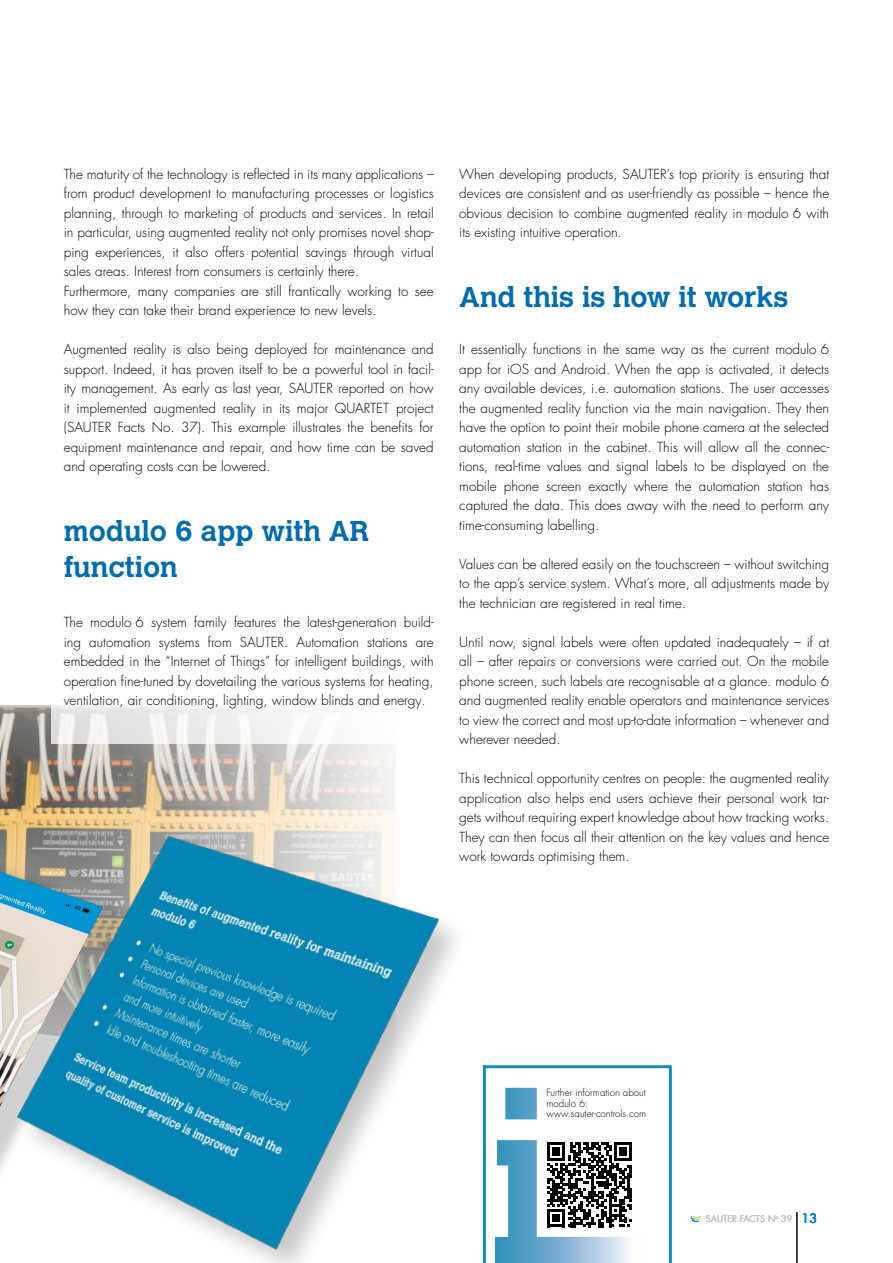
<style>
.page{position:relative;width:893px;height:1263px;background:#fff}
.page>*{position:absolute;margin:0;border:0;box-sizing:border-box;transform-origin:0 0}
.t1{font:700 28.5px/36px "Calvert MT Pro";color:#006db1}
.t2{font:300 13.5px/19.5px "Futura LT Pro";color:#000;text-align:justify}
.t3{font:300 9.75px/10.8px "Futura LT Pro";color:#000}
.t4{font:9px "Futura LT Pro";color:#c6c6c6}
.s1{font-size:12.75px;color:#0081c9}
</style>
<div class="page">
<img style="left:0;top:705px;width:389px;height:54px">
<img style="left:0;top:759px;width:483px;height:504px">
<div style="left:51px;top:530px;width:383px;height:214px;background:#fff"></div>
<svg style="left:483px;top:1065px;width:189px;height:198px"></svg>
<hr style="left:796px;top:1212px;width:1px;height:51px;background:#000">
<svg style="left:691px;top:1215px;width:10px;height:7px"></svg>
<p class="t2" style="left:64px;top:164px;width:371px;text-align:left">The maturity of the technology is reflected in its many applications – from product development to manufacturing processes or logistics planning, through to marketing of products and services. In retail in particular, using augmented reality not only promises novel shop&shy;ping experiences, it also offers potential savings through virtual sales areas. Interest from consumers is certainly there.<br>Furthermore, many companies are still frantically working to see how they can take their brand experience to new levels.</p>
<p class="t2" style="left:64px;top:339px;width:371px">Augmented reality is also being deployed for maintenance and support. Indeed, it has proven itself to be a powerful tool in facil&shy;ity management. As early as last year, SAUTER reported on how it implemented augmented reality in its major QUARTET project (SAUTER Facts No. 37). This example illustrates the benefits for equipment maintenance and repair, and how time can be saved and operating costs can be lowered.</p>
<h1 class="t1" style="left:64px;top:513px;width:307px">modulo 6 app with AR function</h1>
<p class="t2" style="left:64px;top:612px;width:371px">The modulo 6 system family features the latest-generation build&shy;ing automation systems from SAUTER. Automation stations are embedded in the “Internet of Things” for intelligent buildings, with operation fine-tuned by dovetailing the various systems for heating, ventilation, air conditioning, lighting, window blinds and energy.</p>
<p class="t2" style="left:459px;top:164px;width:371px">When developing products, SAUTER’s top priority is ensuring that devices are consistent and as user-friendly as possible – hence the obvious decision to combine augmented reality in modulo 6 with its existing intuitive operation.</p>
<h1 class="t1" style="left:459px;top:279px;width:330px">And this is how it works</h1>
<p class="t2" style="left:459px;top:339px;width:371px">It essentially functions in the same way as the current modulo 6 app for iOS and Android. When the app is activated, it detects any available devices, i.e. automation stations. The user accesses the augmented reality function via the main navigation. They then have the option to point their mobile phone camera at the selected automation station in the cabinet. This will allow all the connec&shy;tions, real-time values and signal labels to be displayed on the mobile phone screen exactly where the automation station has captured the data. This does away with the need to perform any time-consuming labelling.</p>
<p class="t2" style="left:459px;top:554px;width:371px">Values can be altered easily on the touchscreen – without switching to the app’s service system. What’s more, all adjustments made by the technician are registered in real time.</p>
<p class="t2" style="left:459px;top:632px;width:371px">Until now, signal labels were often updated inadequately – if at all – after repairs or conversions were carried out. On the mobile phone screen, such labels are recognisable at a glance. modulo 6 and augmented reality enable operators and maintenance services to view the correct and most up-to-date information – whenever and wherever needed.</p>
<p class="t2" style="left:459px;top:768px;width:371px">This technical opportunity centres on people: the augmented reality application also helps end users achieve their personal work tar&shy;gets without requiring expert knowledge about how tracking works.<br>They can then focus all their attention on the key values and hence work towards optimising them.</p>
<p class="t3" style="left:546px;top:1087px;width:101px">Further information about modulo 6: www.sauter-controls.com</p>
<p class="t4" style="left:706px;top:1213px;width:113px">SAUTER FACTS N<sup>o</sup> 39 <span class="s1">13</span></p>
</div>
